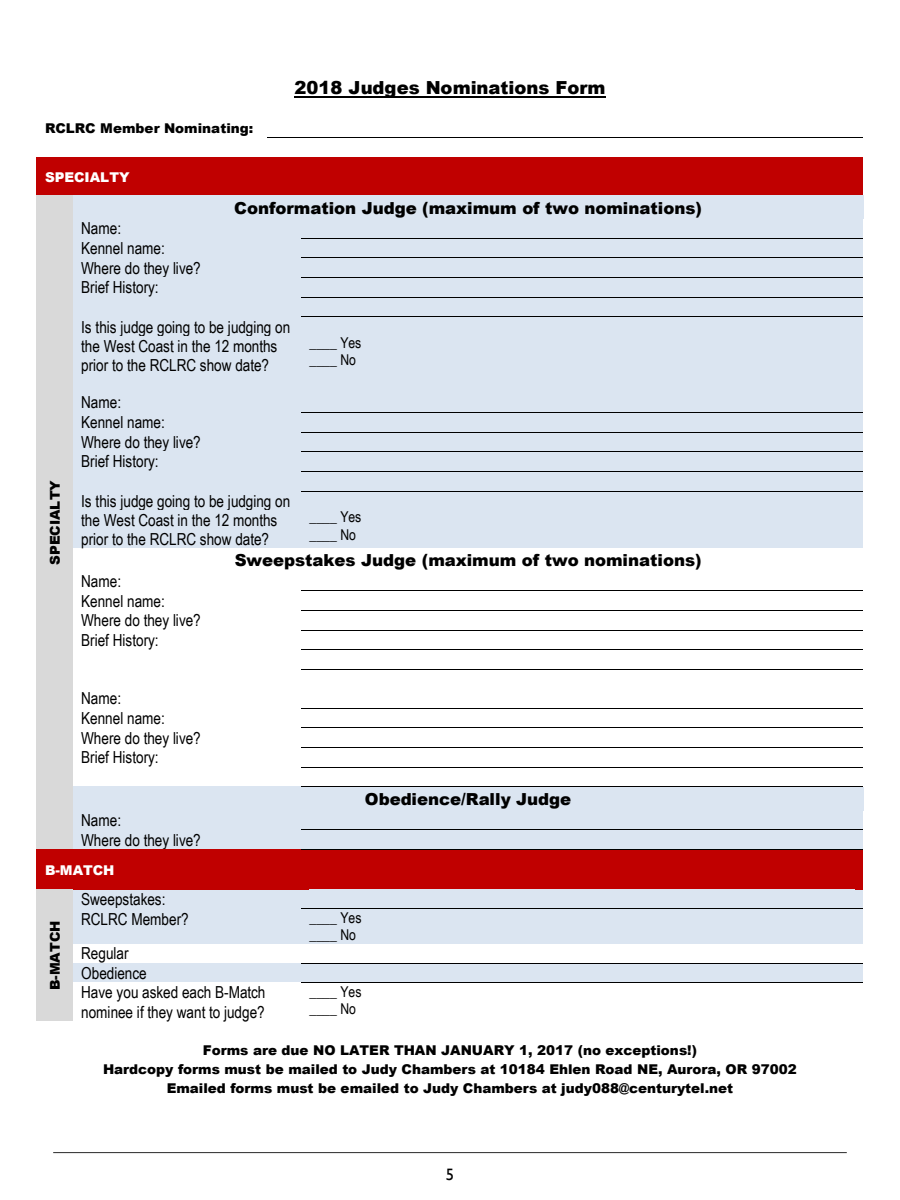
<style>
.page{position:relative;width:900px;height:1200px;background:#fff}
.page>*{position:absolute;margin:0;border:0;box-sizing:border-box;transform-origin:0 0}
.t1{font:900 18px "Arial";letter-spacing:.005em;color:#000}
.t2{font:16.5px/19.8px "Arial Narrow";color:#000}
.t3{font:900 16.5px "Arial";letter-spacing:-.005em;color:#000}
.t4{font:16.5px "Gill Sans";color:#000}
.t5{font:15px/17.2px "Arial Narrow";color:#000}
.t6{font:900 13.5px/19px "Arial";color:#000;text-align:center}
.t7{font:900 13.5px "Arial";color:#fff}
</style>
<div class="page">
<hr style="left:53px;top:1152px;width:794px;height:1px;background:#404040">
<hr style="left:294px;top:96px;width:312px;height:1px;background:#000">
<hr style="left:268px;top:137px;width:595px;height:1px;background:#000">
<div style="left:37px;top:157px;width:826px;height:39px;background:#c00000"></div>
<div style="left:37px;top:196px;width:36px;height:653px;background:#d9d9d9"></div>
<div style="left:73px;top:196px;width:790px;height:23px;background:#dbe5f1"></div>
<div style="left:73px;top:219px;width:229px;height:19px;background:#dbe5f1"></div>
<div style="left:302px;top:219px;width:561px;height:19px;background:#dbe5f1"></div>
<div style="left:73px;top:239px;width:229px;height:19px;background:#dbe5f1"></div>
<div style="left:302px;top:239px;width:561px;height:19px;background:#dbe5f1"></div>
<hr style="left:73px;top:238px;width:229px;height:1px;background:#dbe5f1">
<hr style="left:302px;top:238px;width:561px;height:1px;background:#000">
<div style="left:73px;top:258px;width:229px;height:19px;background:#dbe5f1"></div>
<div style="left:302px;top:258px;width:561px;height:19px;background:#dbe5f1"></div>
<hr style="left:302px;top:258px;width:561px;height:1px;background:#000">
<div style="left:73px;top:278px;width:229px;height:19px;background:#dbe5f1"></div>
<div style="left:302px;top:278px;width:561px;height:19px;background:#dbe5f1"></div>
<hr style="left:73px;top:277px;width:229px;height:1px;background:#dbe5f1">
<hr style="left:302px;top:277px;width:561px;height:1px;background:#000">
<div style="left:73px;top:298px;width:229px;height:19px;background:#dbe5f1"></div>
<div style="left:302px;top:298px;width:561px;height:19px;background:#dbe5f1"></div>
<hr style="left:73px;top:297px;width:229px;height:1px;background:#dbe5f1">
<hr style="left:302px;top:297px;width:561px;height:1px;background:#000">
<div style="left:73px;top:317px;width:229px;height:57px;background:#dbe5f1"></div>
<div style="left:302px;top:317px;width:561px;height:57px;background:#dbe5f1"></div>
<hr style="left:302px;top:317px;width:561px;height:1px;background:#000">
<div style="left:73px;top:374px;width:229px;height:19px;background:#dbe5f1"></div>
<div style="left:302px;top:374px;width:561px;height:19px;background:#dbe5f1"></div>
<div style="left:73px;top:393px;width:229px;height:19px;background:#dbe5f1"></div>
<div style="left:302px;top:393px;width:561px;height:19px;background:#dbe5f1"></div>
<div style="left:73px;top:413px;width:229px;height:19px;background:#dbe5f1"></div>
<div style="left:302px;top:413px;width:561px;height:19px;background:#dbe5f1"></div>
<hr style="left:73px;top:412px;width:229px;height:1px;background:#dbe5f1">
<hr style="left:302px;top:412px;width:561px;height:1px;background:#000">
<div style="left:73px;top:433px;width:229px;height:18px;background:#dbe5f1"></div>
<div style="left:302px;top:433px;width:561px;height:18px;background:#dbe5f1"></div>
<hr style="left:73px;top:432px;width:229px;height:1px;background:#dbe5f1">
<hr style="left:302px;top:432px;width:561px;height:1px;background:#000">
<div style="left:73px;top:452px;width:229px;height:19px;background:#dbe5f1"></div>
<div style="left:302px;top:452px;width:561px;height:19px;background:#dbe5f1"></div>
<hr style="left:73px;top:451px;width:229px;height:1px;background:#dbe5f1">
<hr style="left:302px;top:451px;width:561px;height:1px;background:#000">
<div style="left:73px;top:472px;width:229px;height:19px;background:#dbe5f1"></div>
<div style="left:302px;top:472px;width:561px;height:19px;background:#dbe5f1"></div>
<hr style="left:73px;top:471px;width:229px;height:1px;background:#dbe5f1">
<hr style="left:302px;top:471px;width:561px;height:1px;background:#000">
<div style="left:73px;top:492px;width:229px;height:56px;background:#dbe5f1"></div>
<div style="left:302px;top:492px;width:561px;height:56px;background:#dbe5f1"></div>
<hr style="left:73px;top:491px;width:229px;height:1px;background:#dbe5f1">
<hr style="left:302px;top:491px;width:561px;height:1px;background:#000">
<hr style="left:302px;top:591px;width:561px;height:1px;background:#000">
<hr style="left:302px;top:610px;width:561px;height:1px;background:#000">
<hr style="left:302px;top:630px;width:561px;height:1px;background:#000">
<hr style="left:302px;top:650px;width:561px;height:1px;background:#000">
<hr style="left:302px;top:669px;width:561px;height:1px;background:#000">
<hr style="left:302px;top:708px;width:561px;height:1px;background:#000">
<hr style="left:302px;top:728px;width:561px;height:1px;background:#000">
<hr style="left:302px;top:747px;width:561px;height:1px;background:#000">
<hr style="left:302px;top:767px;width:561px;height:1px;background:#000">
<div style="left:81px;top:787px;width:774px;height:24px;background:#dbe5f1"></div>
<hr style="left:73px;top:787px;width:229px;height:1px;background:#dbe5f1">
<hr style="left:302px;top:787px;width:561px;height:1px;background:#000">
<div style="left:73px;top:811px;width:229px;height:19px;background:#dbe5f1"></div>
<div style="left:302px;top:811px;width:561px;height:19px;background:#dbe5f1"></div>
<div style="left:73px;top:830px;width:229px;height:19px;background:#dbe5f1"></div>
<div style="left:302px;top:830px;width:561px;height:19px;background:#dbe5f1"></div>
<hr style="left:302px;top:830px;width:561px;height:1px;background:#000">
<div style="left:37px;top:850px;width:826px;height:40px;background:#c00000"></div>
<hr style="left:37px;top:849px;width:36px;height:1px;background:#c00000">
<hr style="left:73px;top:849px;width:229px;height:1px;background:#c00000">
<hr style="left:302px;top:849px;width:561px;height:1px;background:#000">
<div style="left:37px;top:890px;width:36px;height:131px;background:#d9d9d9"></div>
<div style="left:73px;top:890px;width:229px;height:19px;background:#dbe5f1"></div>
<div style="left:302px;top:890px;width:561px;height:19px;background:#dbe5f1"></div>
<div style="left:73px;top:909px;width:229px;height:35px;background:#dbe5f1"></div>
<div style="left:302px;top:909px;width:561px;height:35px;background:#dbe5f1"></div>
<hr style="left:302px;top:909px;width:561px;height:1px;background:#000">
<div style="left:73px;top:964px;width:229px;height:18px;background:#dbe5f1"></div>
<div style="left:302px;top:964px;width:561px;height:18px;background:#dbe5f1"></div>
<hr style="left:73px;top:963px;width:229px;height:1px;background:#dbe5f1">
<hr style="left:302px;top:963px;width:561px;height:1px;background:#000">
<hr style="left:302px;top:982px;width:561px;height:1px;background:#000">
<p class="t6" style="left:45px;top:118px;width:210px">RCLRC Member Nominating:</p>
<p class="t7" style="left:45px;top:167px;width:86px">SPECIALTY</p>
<p class="t1" style="left:294px;top:74px;width:313px">2018 Judges Nominations Form</p>
<p class="t3" style="left:234px;top:196px;width:469px">Conformation Judge (maximum of two nominations)</p>
<p class="t6" style="left:45px;top:565px;width:86px;rotate:-90deg">SPECIALTY</p>
<p class="t2" style="left:81px;top:218px;width:121px">Name:<br>Kennel name:<br>Where do they live?<br>Brief History:</p>
<p class="t2" style="left:81px;top:317px;width:211px;line-height:19px">Is this judge going to be judging on the West Coast in the 12 months prior to the RCLRC show date?</p>
<p class="t5" style="left:310px;top:334px;width:53px">____ Yes ____ No</p>
<p class="t2" style="left:81px;top:392px;width:121px">Name:<br>Kennel name:<br>Where do they live?<br>Brief History:</p>
<p class="t2" style="left:81px;top:491px;width:211px;line-height:18.9px">Is this judge going to be judging on the West Coast in the 12 months prior to the RCLRC show date?</p>
<p class="t5" style="left:310px;top:508px;width:53px">____ Yes ____ No</p>
<p class="t3" style="left:235px;top:549px;width:468px">Sweepstakes Judge (maximum of two nominations)</p>
<p class="t2" style="left:81px;top:571px;width:121px">Name:<br>Kennel name:<br>Where do they live?<br>Brief History:</p>
<p class="t2" style="left:81px;top:688px;width:121px">Name:<br>Kennel name:<br>Where do they live?<br>Brief History:</p>
<p class="t3" style="left:365px;top:788px;width:208px">Obedience/Rally Judge</p>
<p class="t2" style="left:81px;top:809px;width:121px">Name:<br>Where do they live?</p>
<p class="t7" style="left:45px;top:861px;width:71px">B-MATCH</p>
<p class="t6" style="left:45px;top:990px;width:71px;rotate:-90deg">B-MATCH</p>
<p class="t2" style="left:81px;top:889px;width:109px">Sweepstakes:<br>RCLRC Member?</p>
<p class="t5" style="left:310px;top:909px;width:53px">____ Yes ____ No</p>
<p class="t2" style="left:81px;top:943px;width:186px">Regular<br>Obedience<br>Have you asked each B-Match nominee if they want to judge?</p>
<p class="t5" style="left:310px;top:982px;width:53px">____ Yes ____ No</p>
<p class="t6" style="left:103px;top:1040px;width:695px">Forms are due NO LATER THAN JANUARY 1, 2017 (no exceptions!)<br>Hardcopy forms must be mailed to Judy Chambers at 10184 Ehlen Road NE, Aurora, OR 97002<br>Emailed forms must be emailed to Judy Chambers at judy088@centurytel.net</p>
<p class="t4" style="left:446px;top:1165px;width:10px">5</p>
</div>
